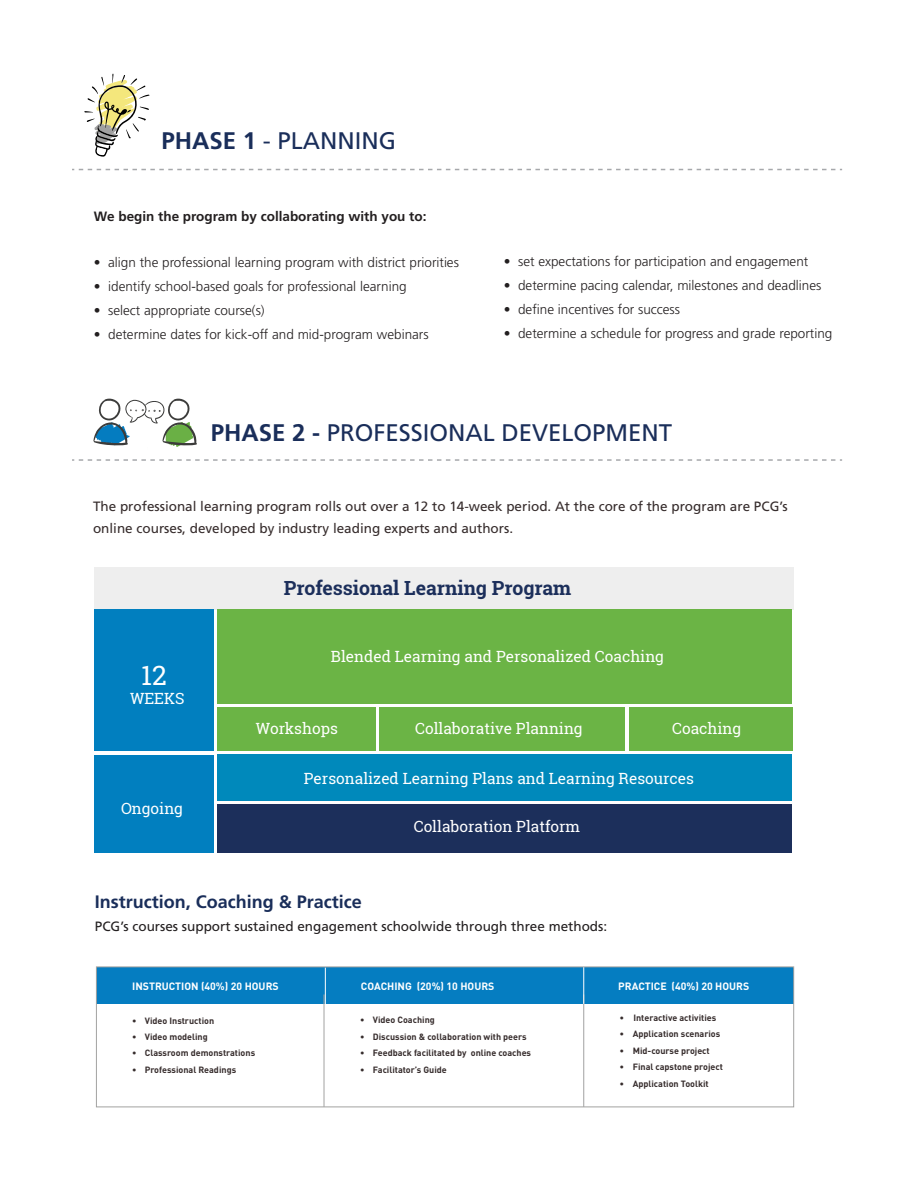
<style>
.page{position:relative;width:918px;height:1188px;background:#fff}
.page>*{position:absolute;margin:0;border:0;box-sizing:border-box;transform-origin:0 0}
.t1{font:26.55px "Roboto Slab";color:#fff}
.t2{font:24px "Frutiger LT Std";color:#1a2e5a}
.t3{font:700 19.5px "Roboto Slab";color:#1c2f5b}
.t4{font:700 18px "Frutiger LT Std";color:#1a2e5a}
.t5{font:15.45px "Roboto Slab";color:#fff}
.t6{font:300 13.5px "Frutiger LT Std";color:#231f20}
.t7{font:13.5px/22.5px "Frutiger LT Std";color:#362c2c}
.t8{font:13.5px "Frutiger LT Std";color:#231f20}
.t9{font:700 13.5px "Frutiger LT Std";color:#231f20}
.t10{font:700 10.5px "DIN";color:#fff}
.t11{font:700 9px "DIN";color:#362c2c}
.s1{font-weight:700}
.s2{font-weight:400}
</style>
<div class="page">
<div style="left:95px;top:567px;width:699px;height:42px;background:#eee"></div>
<svg style="left:72px;top:459px;width:770px;height:2px"></svg>
<svg style="left:72px;top:169px;width:770px;height:1px"></svg>
<div style="left:96px;top:967px;width:698px;height:37px;background:#057dc1"></div>
<hr style="left:324px;top:994px;width:1px;height:113px;background:#a2a2a1">
<hr style="left:325px;top:968px;width:1px;height:37px;background:#fff">
<hr style="left:583px;top:994px;width:1px;height:113px;background:#a2a2a1">
<hr style="left:583px;top:967px;width:1px;height:37px;background:#fff">
<div style="left:96px;top:967px;width:698px;height:140px;border:1px solid #a2a2a1"></div>
<svg style="left:84px;top:74px;width:66px;height:83px"></svg>
<svg style="left:93px;top:398px;width:104px;height:49px"></svg>
<div style="left:94px;top:609px;width:120px;height:142px;background:#017fbf"></div>
<div style="left:94px;top:755px;width:120px;height:98px;background:#017fbf"></div>
<div style="left:217px;top:755px;width:575px;height:46px;background:#0089bb"></div>
<div style="left:217px;top:609px;width:575px;height:95px;background:#6bb445"></div>
<div style="left:217px;top:804px;width:575px;height:49px;background:#1c2f5b"></div>
<div style="left:380px;top:707px;width:245px;height:44px;background:#6bb445"></div>
<div style="left:629px;top:707px;width:163px;height:44px;background:#6bb445"></div>
<div style="left:217px;top:707px;width:159px;height:44px;background:#6bb445"></div>
<h2 class="t2" style="left:161px;top:127px;width:236px"><span class="s1">PHASE 1</span> - PLANNING</h2>
<p class="t9" style="left:94px;top:208px;width:334px">We begin the program by collaborating with you to:</p>
<p class="t6" style="left:94px;top:255px;width:367px">• align the professional learning program with district priorities</p>
<p class="t6" style="left:94px;top:279px;width:314px">• identify school-based goals for professional learning</p>
<p class="t6" style="left:94px;top:303px;width:172px">• select appropriate course(s)</p>
<p class="t6" style="left:94px;top:327px;width:336px">• determine dates for kick-off and mid-program webinars</p>
<p class="t6" style="left:504px;top:254px;width:306px">• set expectations for participation and engagement</p>
<p class="t6" style="left:504px;top:278px;width:319px">• determine pacing calendar, milestones and deadlines</p>
<p class="t6" style="left:504px;top:302px;width:178px">• define incentives for success</p>
<p class="t6" style="left:504px;top:326px;width:330px">• determine a schedule for progress and grade reporting</p>
<h2 class="t2" style="left:211px;top:419px;width:463px"><span class="s1">PHASE 2 -</span> PROFESSIONAL DEVELOPMENT</h2>
<p class="t7" style="left:93px;top:495px;width:696px">The professional learning program rolls out over a 12 to 14-week period. At the core of the program are PCG’s online courses, developed by industry leading experts and authors.</p>
<h1 class="t1" style="left:141px;top:657px;width:27px">12</h1>
<p class="t5" style="left:130px;top:688px;width:56px">WEEKS</p>
<p class="t5" style="left:121px;top:798px;width:63px">Ongoing</p>
<h3 class="t3" style="left:284px;top:574px;width:289px">Professional Learning Program</h3>
<p class="t5" style="left:331px;top:646px;width:335px">Blended Learning and Personalized Coaching</p>
<p class="t5" style="left:256px;top:718px;width:84px">Workshops</p>
<p class="t5" style="left:415px;top:718px;width:169px">Collaborative Planning</p>
<p class="t5" style="left:672px;top:718px;width:71px">Coaching</p>
<p class="t5" style="left:304px;top:768px;width:392px">Personalized Learning Plans and Learning Resources</p>
<p class="t5" style="left:414px;top:816px;width:168px">Collaboration Platform</p>
<h3 class="t4" style="left:95px;top:891px;width:269px">Instruction, Coaching &amp; Practice</h3>
<p class="t8" style="left:95px;top:918px;width:514px">PCG’s courses support sustained engagement schoolwide through three methods:</p>
<p class="t10" style="left:132px;top:979px;width:148px">INSTRUCTION (40%) 20 HOURS</p>
<p class="t10" style="left:361px;top:979px;width:135px">COACHING (20%) 10 HOURS</p>
<p class="t10" style="left:618px;top:979px;width:132px">PRACTICE (40%) 20 HOURS</p>
<p class="t11" style="left:132px;top:1014px;width:84px">• Video Instruction</p>
<p class="t11" style="left:132px;top:1031px;width:77px">• Video modeling</p>
<p class="t11" style="left:132px;top:1047px;width:125px">• Classroom demonstrations</p>
<p class="t11" style="left:132px;top:1064px;width:106px">• Professional Readings</p>
<p class="t11" style="left:620px;top:1011px;width:98px"><span class="s2">•</span> Interactive activities</p>
<p class="t11" style="left:620px;top:1028px;width:102px"><span class="s2">•</span> Application scenarios</p>
<p class="t11" style="left:620px;top:1044px;width:92px"><span class="s2">•</span> Mid-course project</p>
<p class="t11" style="left:620px;top:1061px;width:105px"><span class="s2">•</span> Final capstone project</p>
<p class="t11" style="left:620px;top:1077px;width:91px"><span class="s2">•</span> Application Toolkit</p>
<p class="t11" style="left:360px;top:1014px;width:76px">• Video Coaching</p>
<p class="t11" style="left:360px;top:1031px;width:168px">• Discussion &amp; collaboration with peers</p>
<p class="t11" style="left:360px;top:1047px;width:173px">• Feedback facilitated by online coaches</p>
<p class="t11" style="left:360px;top:1064px;width:88px">• Facilitator’s Guide</p>
</div>
